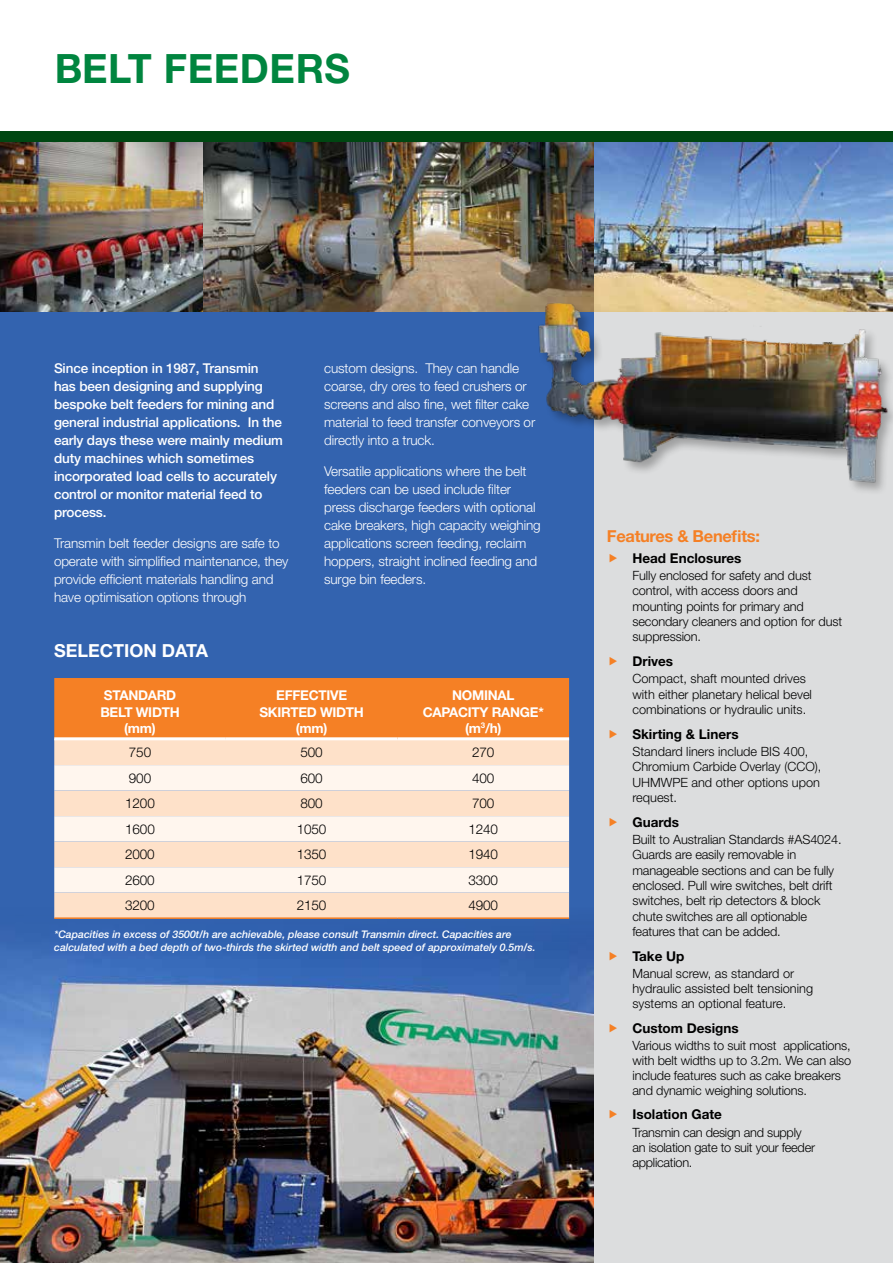
<style>
.page{position:relative;width:893px;height:1263px;background:#fff}
.page>*{position:absolute;margin:0;border:0;box-sizing:border-box;transform-origin:0 0}
.t1{font:700 40.5px "Helvetica Neue LT Std";letter-spacing:.015em;color:#00853f}
.t2{font:700 18px "Helvetica Neue LT Std";color:#fff}
.t3{font:700 16.5px "Helvetica Neue LT Std";letter-spacing:-.02em;color:#f58025}
.t4{font:300 13.5px/18px "Helvetica Neue LT Std";letter-spacing:-.01em;color:#fff}
.t5{font:500 13.5px/18px "Helvetica Neue LT Std";letter-spacing:-.01em;color:#fff}
.t6{font:300 13.5px "Helvetica Neue LT Std";letter-spacing:-.01em;color:#000}
.t7{font:700 13.5px "Helvetica Neue LT Std";color:#000}
.t8{font:700 13.5px/16.2px "Helvetica Neue LT Std";letter-spacing:-.02em;color:#fff;text-align:center}
.t9{font:300 12.75px/15.3px "Helvetica Neue LT Std";letter-spacing:-.01em;color:#000}
.t10{font:italic 500 10.5px/12.6px "Helvetica Neue LT Std";color:#fff}
</style>
<div class="page">
<div style="left:0;top:137px;width:893px;height:1126px;background:#3363af"></div>
<img style="left:0;top:908px;width:594px;height:355px">
<div style="left:595px;top:140px;width:298px;height:1123px;background:#dcddde"></div>
<div style="left:54px;top:678px;width:515px;height:59px;background:#f58025"></div>
<div style="left:54px;top:740px;width:515px;height:177px;background:#fee1c9"></div>
<svg style="left:54px;top:765px;width:515px;height:128px;background:#fcecde"></svg>
<hr style="left:54px;top:917px;width:172px;height:2px;background:#f58025">
<hr style="left:226px;top:917px;width:171px;height:2px;background:#f58025">
<hr style="left:397px;top:917px;width:172px;height:2px;background:#f58025">
<hr style="left:54px;top:737px;width:172px;height:3px;background:#fff">
<hr style="left:226px;top:737px;width:171px;height:3px;background:#fff">
<hr style="left:397px;top:737px;width:172px;height:3px;background:#fff">
<img style="left:0;top:142px;width:204px;height:169px">
<img style="left:204px;top:142px;width:390px;height:169px">
<img style="left:594px;top:142px;width:299px;height:92px">
<img style="left:505px;top:234px;width:388px;height:283px">
<div style="left:0;top:131px;width:893px;height:11px;background:#004712"></div>
<h1 class="t1" style="left:54px;top:43px;width:298px">BELT FEEDERS</h1>
<p class="t5" style="left:54px;top:359px;width:231px">Since inception in 1987, Transmin has been designing and supplying bespoke belt feeders for mining and general industrial applications. In the early days these were mainly medium duty machines which sometimes incorporated load cells to accurately control or monitor material feed to process.</p>
<p class="t4" style="left:54px;top:534px;width:236px">Transmin belt feeder designs are safe to operate with simplified maintenance, they provide efficient materials handling and have optimisation options through</p>
<p class="t4" style="left:324px;top:359px;width:213px">custom designs. They can handle coarse, dry ores to feed crushers or screens and also fine, wet filter cake material to feed transfer conveyors or directly into a truck.</p>
<p class="t4" style="left:324px;top:462px;width:218px">Versatile applications where the belt feeders can be used include filter press discharge feeders with optional cake breakers, high capacity weighing applications screen feeding, reclaim hoppers, straight inclined feeding and surge bin feeders.</p>
<h2 class="t2" style="left:54px;top:640px;width:156px">SELECTION DATA</h2>
<p class="t8" style="left:100px;top:687px;width:81px">STANDARD<br>BELT WIDTH (mm)</p>
<p class="t8" style="left:259px;top:687px;width:106px">EFFECTIVE<br>SKIRTED WIDTH (mm)</p>
<p class="t8" style="left:423px;top:687px;width:123px">NOMINAL<br>CAPACITY RANGE* (m<sup>3</sup>/h)</p>
<p class="t6" style="left:129px;top:744px;width:24px">750</p>
<p class="t6" style="left:301px;top:744px;width:24px">500</p>
<p class="t6" style="left:472px;top:744px;width:24px">270</p>
<p class="t6" style="left:129px;top:770px;width:24px">900</p>
<p class="t6" style="left:301px;top:770px;width:24px">600</p>
<p class="t6" style="left:472px;top:770px;width:24px">400</p>
<p class="t6" style="left:125px;top:795px;width:31px">1200</p>
<p class="t6" style="left:301px;top:795px;width:24px">800</p>
<p class="t6" style="left:472px;top:795px;width:24px">700</p>
<p class="t6" style="left:125px;top:821px;width:31px">1600</p>
<p class="t6" style="left:297px;top:821px;width:31px">1050</p>
<p class="t6" style="left:468px;top:821px;width:31px">1240</p>
<p class="t6" style="left:125px;top:846px;width:31px">2000</p>
<p class="t6" style="left:297px;top:846px;width:31px">1350</p>
<p class="t6" style="left:468px;top:846px;width:31px">1940</p>
<p class="t6" style="left:125px;top:872px;width:31px">2600</p>
<p class="t6" style="left:297px;top:872px;width:31px">1750</p>
<p class="t6" style="left:468px;top:872px;width:31px">3300</p>
<p class="t6" style="left:125px;top:897px;width:31px">3200</p>
<p class="t6" style="left:297px;top:897px;width:31px">2150</p>
<p class="t6" style="left:468px;top:897px;width:31px">4900</p>
<p class="t10" style="left:54px;top:928px;width:483px">*Capacities in excess of 3500t/h are achievable, please consult Transmin direct. Capacities are calculated with a bed depth of two-thirds the skirted width and belt speed of approximately 0.5m/s.</p>
<p class="t3" style="left:607px;top:526px;width:154px">Features &amp; Benefits:</p>
<p class="t7" style="left:632px;top:549px;width:110px">Head Enclosures</p>
<p class="t9" style="left:632px;top:568px;width:211px">Fully enclosed for safety and dust control, with access doors and mounting points for primary and secondary cleaners and option for dust suppression.</p>
<p class="t7" style="left:632px;top:653px;width:42px">Drives</p>
<p class="t9" style="left:632px;top:671px;width:181px">Compact, shaft mounted drives with either planetary helical bevel combinations or hydraulic units.</p>
<p class="t7" style="left:632px;top:725px;width:108px">Skirting &amp; Liners</p>
<p class="t9" style="left:632px;top:744px;width:190px">Standard liners include BIS 400,<br>Chromium Carbide Overlay (CCO),<br>UHMWPE and other options upon request.</p>
<p class="t7" style="left:632px;top:813px;width:48px">Guards</p>
<p class="t9" style="left:632px;top:832px;width:211px">Built to Australian Standards #AS4024.<br>Guards are easily removable in manageable sections and can be fully enclosed. Pull wire switches, belt drift switches, belt rip detectors &amp; block chute switches are all optionable features that can be added.</p>
<p class="t7" style="left:632px;top:947px;width:54px">Take Up</p>
<p class="t9" style="left:632px;top:965px;width:182px">Manual screw, as standard or hydraulic assisted belt tensioning systems an optional feature.</p>
<p class="t7" style="left:632px;top:1019px;width:108px">Custom Designs</p>
<p class="t9" style="left:632px;top:1037px;width:220px">Various widths to suit most applications, with belt widths up to 3.2m. We can also include features such as cake breakers and dynamic weighing solutions.</p>
<p class="t7" style="left:632px;top:1106px;width:91px">Isolation Gate</p>
<p class="t9" style="left:632px;top:1124px;width:184px">Transmin can design and supply an isolation gate to suit your feeder application.</p>
</div>
